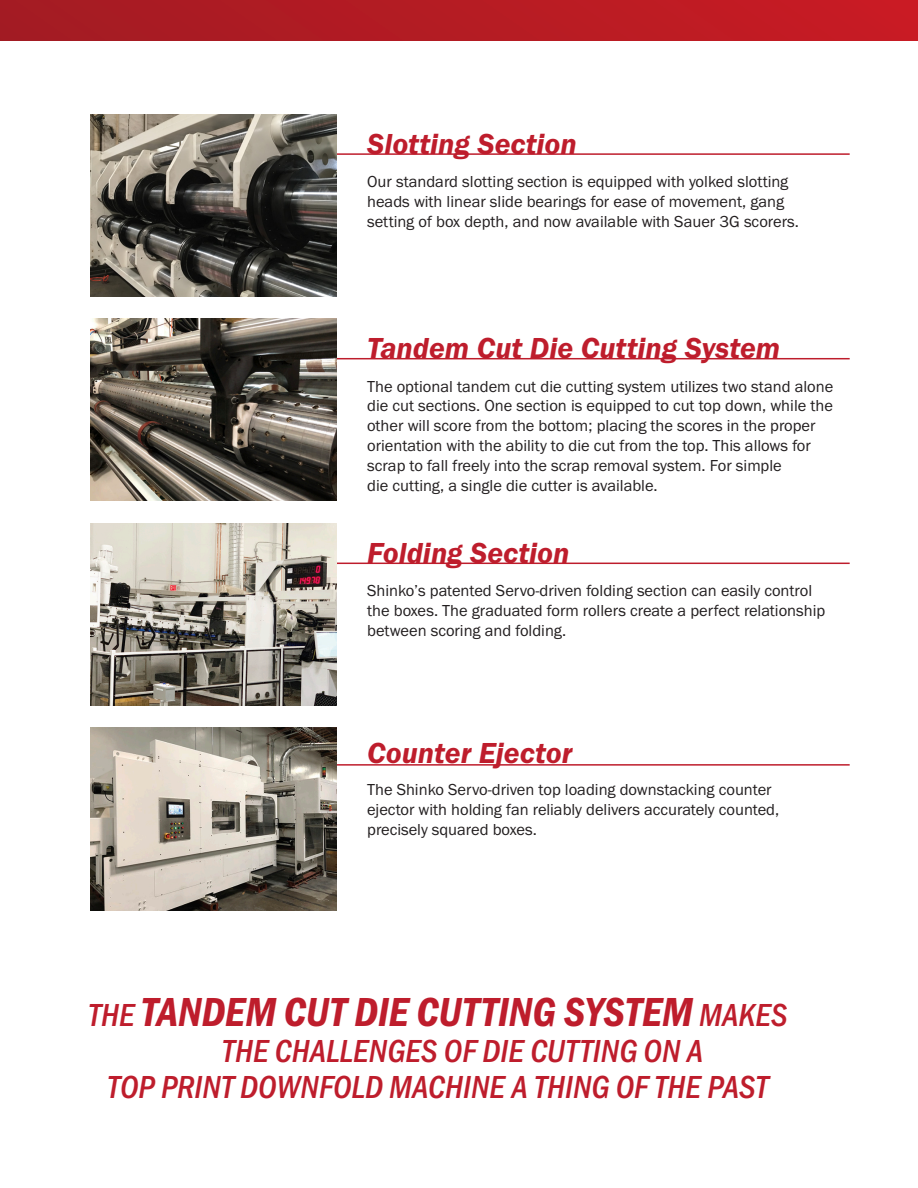
<style>
.page{position:relative;width:918px;height:1188px;background:#fff}
.page>*{position:absolute;margin:0;border:0;box-sizing:border-box;transform-origin:0 0}
.t1{font:42px "Franklin Gothic URW Con Dem Ita";color:#be1d2c}
.t2{font:33px/36px "Franklin Gothic URW Con Med Ita";color:#be1d2c}
.t3{font:30px "Franklin Gothic URW Dem Ita";color:#be1d2c}
.t4{font:16.5px/19.8px "Franklin Gothic URW Boo";color:#231f20}
.s1{font-family:"Franklin Gothic URW Con Med Ita";font-size:33px}
</style>
<div class="page">
<hr style="left:310px;top:153px;width:540px;height:2px;background:#be1d2c">
<hr style="left:310px;top:358px;width:540px;height:1px;background:#be1d2c">
<hr style="left:310px;top:563px;width:540px;height:1px;background:#be1d2c">
<hr style="left:310px;top:764px;width:540px;height:2px;background:#be1d2c">
<img style="left:91px;top:114px;width:246px;height:182px">
<img style="left:91px;top:319px;width:246px;height:182px">
<img style="left:91px;top:523px;width:246px;height:182px">
<img style="left:91px;top:728px;width:246px;height:182px">
<div style="left:0;top:0;width:918px;height:40px;background:linear-gradient(to right,#a21b23,#c91b24)"></div>
<p class="t3" style="left:367px;top:124px;width:211px">Slotting Section</p>
<p class="t4" style="left:367px;top:171px;width:423px">Our standard slotting section is equipped with yolked slotting</p>
<p class="t4" style="left:367px;top:191px;width:419px">heads with linear slide bearings for ease of movement, gang</p>
<p class="t4" style="left:367px;top:211px;width:433px">setting of box depth, and now available with Sauer 3G scorers.</p>
<p class="t3" style="left:367px;top:329px;width:415px">Tandem Cut Die Cutting System</p>
<p class="t4" style="left:367px;top:376px;width:468px">The optional tandem cut die cutting system utilizes two stand alone die cut sections. One section is equipped to cut top down, while the other will score from the bottom; placing the scores in the proper orientation with the ability to die cut from the top. This allows for scrap to fall freely into the scrap removal system. For simple<br>die cutting, a single die cutter is available.</p>
<p class="t3" style="left:367px;top:533px;width:204px">Folding Section</p>
<p class="t4" style="left:367px;top:581px;width:446px">Shinko’s patented Servo-driven folding section can easily control</p>
<p class="t4" style="left:367px;top:600px;width:460px">the boxes. The graduated form rollers create a perfect relationship</p>
<p class="t4" style="left:367px;top:620px;width:200px">between scoring and folding.</p>
<p class="t3" style="left:367px;top:734px;width:207px">Counter Ejector</p>
<p class="t4" style="left:367px;top:780px;width:413px">The Shinko Servo-driven top loading downstacking counter ejector with holding fan reliably delivers accurately counted, precisely squared boxes.</p>
<p class="t1" style="left:88px;top:988px;width:701px"><span class="s1">THE</span> TANDEM CUT DIE CUTTING SYSTEM <span class="s1">MAKES</span></p>
<p class="t2" style="left:107px;top:1031px;width:663px;text-indent:115px">THE CHALLENGES OF DIE CUTTING ON A<br>TOP PRINT DOWNFOLD MACHINE A THING OF THE PAST</p>
</div>
